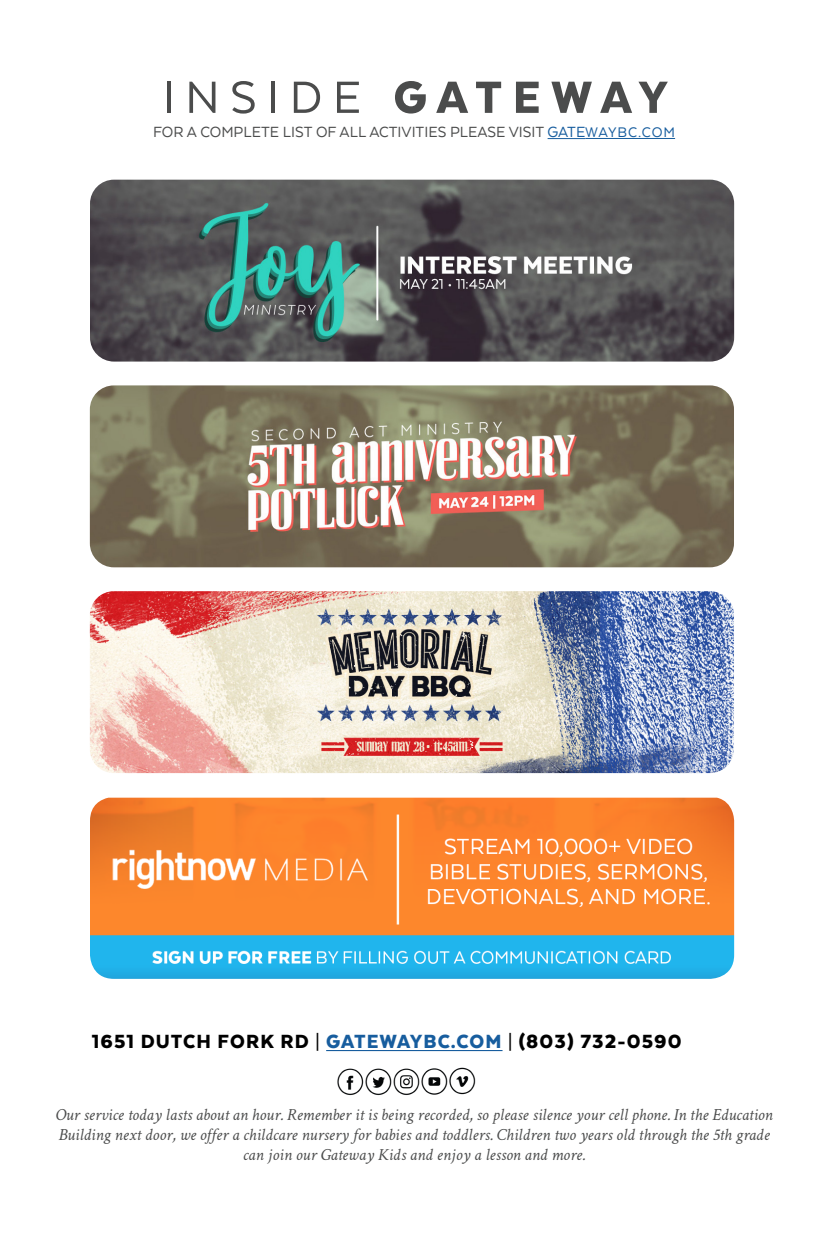
<style>
.page{position:relative;width:828px;height:1260px;background:#fff}
.page>*{position:absolute;margin:0;border:0;box-sizing:border-box;transform-origin:0 0}
.t1{font:900 52px "Texta Alt";letter-spacing:.175em;color:#4b4c4c}
.t2{font:900 22px "Texta Alt";letter-spacing:.05em;color:#000}
.t3{font:italic 17px/20.4px "Crimson";color:#4b4c4c;text-align:center}
.t4{font:17px "Texta Alt";color:#4b4c4c}
.s1{font-weight:400}
.s2{color:#175d9e}
.s3{font-size:16px;color:#175d9e}
</style>
<div class="page">
<hr style="left:548px;top:138px;width:37px;height:1px;background:#175d9e">
<hr style="left:585px;top:138px;width:90px;height:1px;background:#175d9e">
<hr style="left:326px;top:1050px;width:177px;height:1px;background:#175d9e">
<img style="left:337px;top:1067px;width:139px;height:28px">
<img style="left:90px;top:798px;width:644px;height:181px">
<img style="left:90px;top:385px;width:644px;height:182px">
<img style="left:90px;top:591px;width:644px;height:182px">
<img style="left:90px;top:180px;width:644px;height:182px">
<p class="t1" style="left:163px;top:70px;width:506px"><span class="s1">INSIDE</span> GATEWAY</p>
<p class="t4" style="left:153px;top:123px;width:523px">FOR A COMPLETE LIST OF ALL ACTIVITIES PLEASE VISIT <span class="s2">GATE</span><span class="s3">WAYBC.COM</span></p>
<p class="t2" style="left:92px;top:1030px;width:591px">1651 DUTCH FORK RD <span class="s1">|</span> <span class="s2">GATEWAYBC.COM</span> <span class="s1">|</span> (803) 732-0590</p>
<p class="t3" style="left:55px;top:1104px;width:719px">Our service today lasts about an hour. Remember it is being recorded, so please silence your cell phone. In the Education<br>Building next door, we offer a childcare nursery for babies and toddlers. Children two years old through the 5th grade can join our Gateway Kids and enjoy a lesson and more.</p>
</div>
